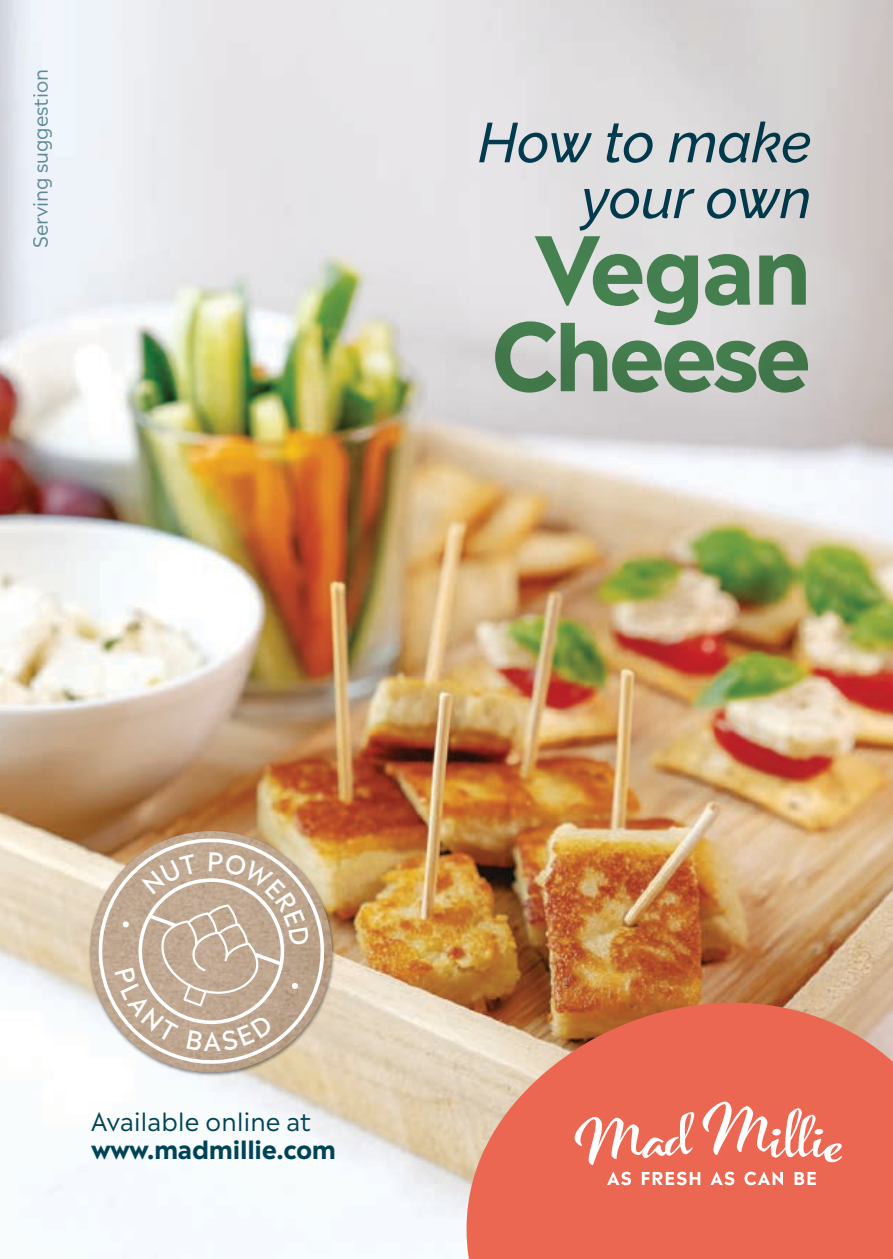
<style>
.page{position:relative;width:893px;height:1259px;background:#fff}
.page>*{position:absolute;margin:0;border:0;box-sizing:border-box;transform-origin:0 0}
.t1{font:700 92.4px/86.4px "Madera";letter-spacing:-.05em;color:#4e915a;text-align:center}
.t2{font:italic 500 55.8px/55.8px "Raleway";letter-spacing:-.005em;color:#004357;text-align:right}
.t3{font:24.9px "Madera";letter-spacing:.01em;color:#004357}
.t4{font:700 24.9px "Madera";letter-spacing:-.01em;color:#004357}
.t5{font:19.5px "Madera";letter-spacing:-.005em;color:#004357}
</style>
<div class="page">
<img style="left:0;top:0;width:893px;height:1259px">
<svg style="left:437px;top:985px;width:456px;height:274px;background:#e37b62"></svg>
<svg style="left:574px;top:1112px;width:120px;height:53px"></svg>
<svg style="left:702px;top:1101px;width:140px;height:61px"></svg>
<div style="left:772px;top:1128px;width:9px;height:7px;background:#fff;border-radius:50%"></div>
<svg style="left:814px;top:1128px;width:9px;height:7px"></svg>
<svg style="left:607px;top:1171px;width:24px;height:14px"></svg>
<svg style="left:642px;top:1171px;width:58px;height:14px"></svg>
<svg style="left:710px;top:1171px;width:24px;height:14px"></svg>
<svg style="left:744px;top:1171px;width:39px;height:14px"></svg>
<svg style="left:795px;top:1172px;width:21px;height:13px"></svg>
<img style="left:49px;top:789px;width:327px;height:327px">
<img style="left:86px;top:831px;width:250px;height:245px">
<svg style="left:93px;top:832px;width:233px;height:237px"></svg>
<svg style="left:115px;top:852px;width:195px;height:199px;background:#c6b09c"></svg>
<p class="t5" style="left:24px;top:248px;width:180px;rotate:-90deg">Serving suggestion</p>
<h2 class="t2" style="left:478px;top:115px;width:335px">How to make your own</h2>
<h1 class="t1" style="left:491px;top:215px;width:322px">Vegan<br>Cheese</h1>
<p class="t3" style="left:91px;top:1100px;width:221px">Available online at</p>
<p class="t4" style="left:91px;top:1128px;width:247px">www.madmillie.com</p>
</div>
